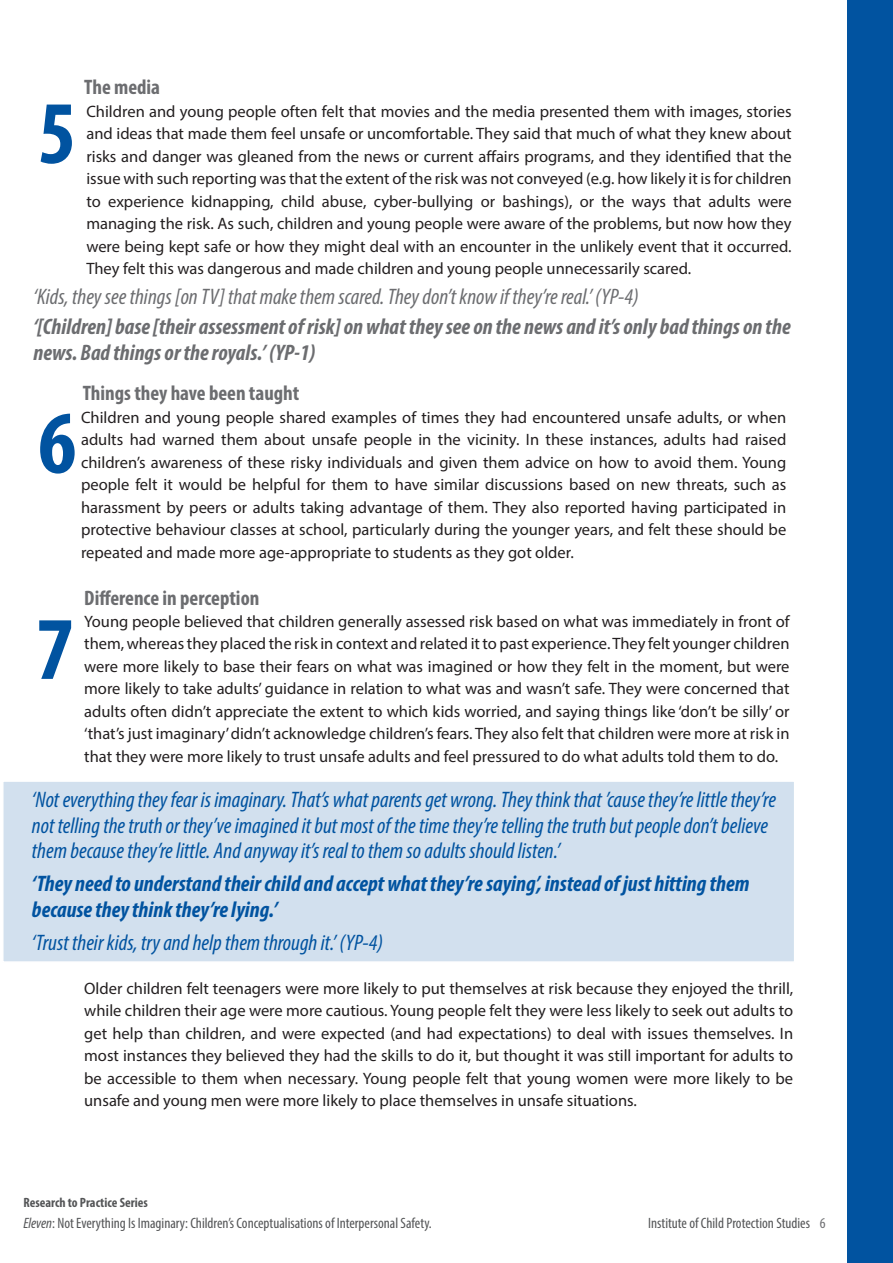
<style>
.page{position:relative;width:893px;height:1263px;background:#fff}
.page>*{position:absolute;margin:0;border:0;box-sizing:border-box;transform-origin:0 0}
.t1{font:700 condensed 90px "Myriad Pro";color:#0153a0}
.t2{font:italic condensed 22.5px/25.5px "Myriad Pro";color:#0153a0}
.t3{font:italic 700 condensed 22.5px/25.5px "Myriad Pro";color:#6c6d70}
.t4{font:italic 700 condensed 22.5px/25.5px "Myriad Pro";color:#0153a0}
.t5{font:italic condensed 22.5px "Myriad Pro";color:#6c6d70}
.t6{font:700 condensed 21px "Myriad Pro";color:#6c6d70}
.t7{font:16.5px/22.5px "Myriad Pro";color:#231f20;text-align:justify}
.t8{font:condensed 15px "Myriad Pro";color:#545557}
.t9{font:700 condensed 13.5px "Myriad Pro";color:#545557}
.s1{font-style:italic}
.s2{color:#6c6d70}
</style>
<div class="page">
<div style="left:2px;top:780px;width:793px;height:183px;background:#d2e0ee;border:2px solid #fff"></div>
<div style="left:848px;top:0;width:45px;height:1263px;background:#0153a0"></div>
<h1 class="t1" style="left:38px;top:77px;width:40px">5</h1>
<p class="t6" style="left:84px;top:74px;width:77px">The media</p>
<p class="t7" style="left:86px;top:100px;width:707px">Children and young people often felt that movies and the media presented them with images, stories and ideas that made them feel unsafe or uncomfortable. They said that much of what they knew about risks and danger was gleaned from the news or current affairs programs, and they identified that the issue with such reporting was that the extent of the risk was not conveyed (e.g. how likely it is for children to experience kidnapping, child abuse, cyber-bullying or bashings), or the ways that adults were managing the risk. As such, children and young people were aware of the problems, but now how they were being kept safe or how they might deal with an encounter in the unlikely event that it occurred.<br>They felt this was dangerous and made children and young people unnecessarily scared.</p>
<h2 class="t5" style="left:33px;top:283px;width:607px">‘Kids, they see things [on TV] that make them scared. They don’t know if they’re real.’ (YP-4)</h2>
<h2 class="t3" style="left:33px;top:313px;width:759px">‘[Children] base [their assessment of risk] on what they see on the news and it’s only bad things on the news. Bad things or the royals.’ (YP-1)</h2>
<p class="t6" style="left:83px;top:379px;width:218px">Things they have been taught</p>
<p class="t7" style="left:81px;top:406px;width:707px">Children and young people shared examples of times they had encountered unsafe adults, or when adults had warned them about unsafe people in the vicinity. In these instances, adults had raised children’s awareness of these risky individuals and given them advice on how to avoid them. Young people felt it would be helpful for them to have similar discussions based on new threats, such as harassment by peers or adults taking advantage of them. They also reported having participated in protective behaviour classes at school, particularly during the younger years, and felt these should be repeated and made more age-appropriate to students as they got older.</p>
<h1 class="t1" style="left:38px;top:387px;width:40px">6</h1>
<p class="t6" style="left:84px;top:584px;width:177px">Difference in perception</p>
<p class="t7" style="left:84px;top:609px;width:707px">Young people believed that children generally assessed risk based on what was immediately in front of them, whereas they placed the risk in context and related it to past experience. They felt younger children were more likely to base their fears on what was imagined or how they felt in the moment, but were more likely to take adults’ guidance in relation to what was and wasn’t safe. They were concerned that adults often didn’t appreciate the extent to which kids worried, and saying things like ‘don’t be silly’ or ‘that’s just imaginary’ didn’t acknowledge children’s fears. They also felt that children were more at risk in that they were more likely to trust unsafe adults and feel pressured to do what adults told them to do.</p>
<p class="t2" style="left:32px;top:786px;width:746px">‘Not everything they fear is imaginary. That’s what parents get wrong. They think that ’cause they’re little they’re not telling the truth or they’ve imagined it but most of the time they’re telling the truth but people don’t believe them because they’re little. And anyway it’s real to them so adults should listen.’</p>
<h2 class="t4" style="left:32px;top:870px;width:719px">‘They need to understand their child and accept what they’re saying’, instead of just hitting them because they think they’re lying.’</h2>
<h2 class="t2" style="left:32px;top:929px;width:353px">‘Trust their kids, try and help them through it.’ (YP-4)</h2>
<p class="t7" style="left:84px;top:977px;width:710px">Older children felt teenagers were more likely to put themselves at risk because they enjoyed the thrill, while children their age were more cautious. Young people felt they were less likely to seek out adults to get help than children, and were expected (and had expectations) to deal with issues themselves. In most instances they believed they had the skills to do it, but thought it was still important for adults to be accessible to them when necessary. Young people felt that young women were more likely to be unsafe and young men were more likely to place themselves in unsafe situations.</p>
<h1 class="t1" style="left:36px;top:593px;width:40px">7</h1>
<p class="t9" style="left:23px;top:1194px;width:126px">Research to Practice Series</p>
<p class="t8" style="left:23px;top:1214px;width:410px"><span class="s1">Eleven</span>: Not Everything Is Imaginary: Children’s Conceptualisations of Interpersonal Safety.</p>
<p class="t8" style="left:648px;top:1214px;width:179px">Institute of Child Protection Studies <span class="s2">6</span></p>
</div>
